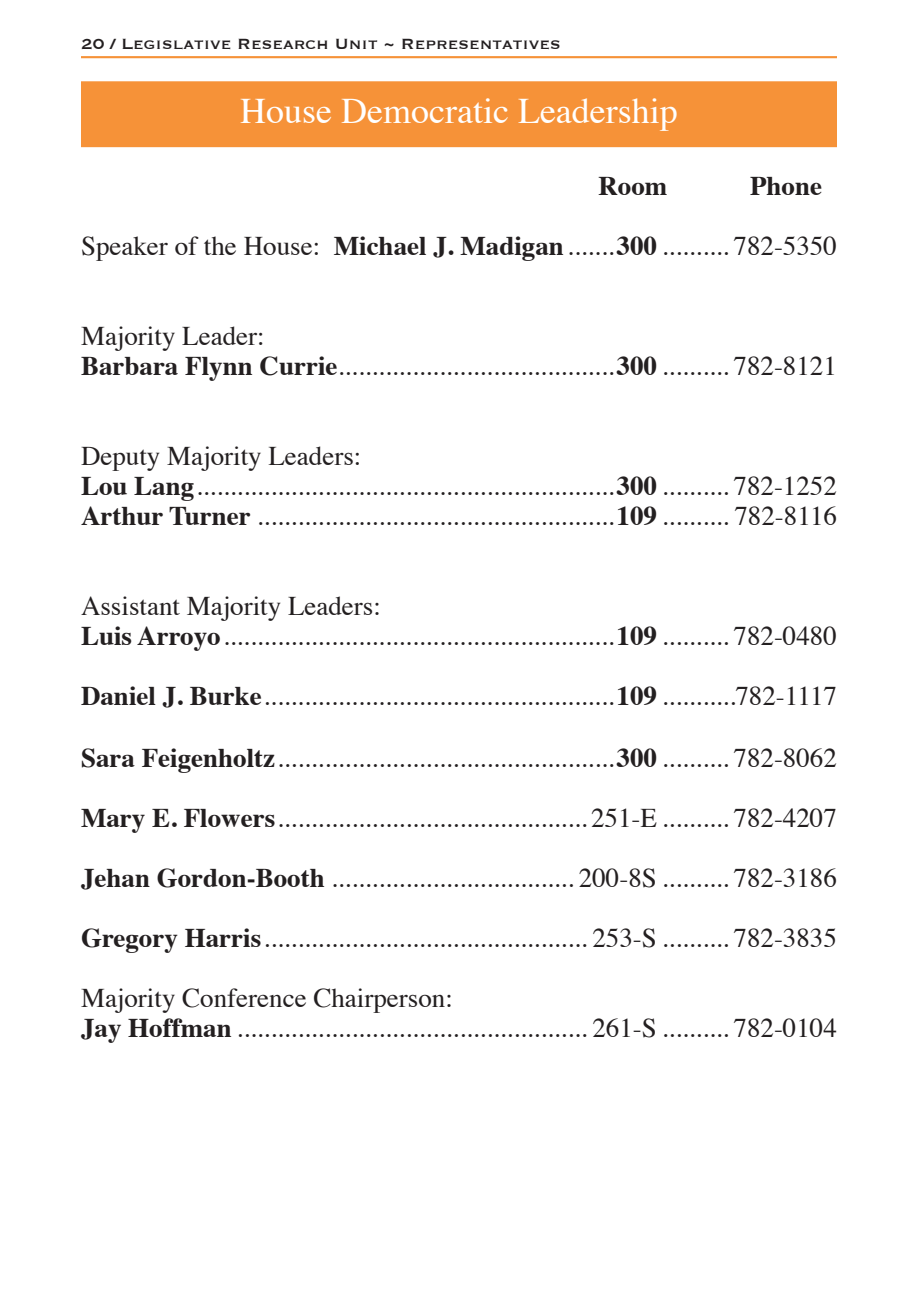
<style>
.page{position:relative;width:918px;height:1296px;background:#fff}
.page>*{position:absolute;margin:0;border:0;box-sizing:border-box;transform-origin:0 0}
.Headline{font:36px "Times";color:#fff}
.Body_text{font:27px "Times";color:#231f20}
.Body_text-2{font:700 27px "Times";color:#231f20}
.t1{font:19.2px "Copperplate";color:#231f20}
.s1{font-weight:700}
</style>
<div class="page">
<hr style="left:81px;top:56px;width:756px;height:2px;background:#f69238">
<div style="left:81px;top:81px;width:756px;height:66px;background:#f69238;border:2px solid #f69238"></div>
<p class="t1" style="left:81px;top:31px;width:481px">20 / Legislative Research Unit ~ Representatives</p>
<p class="Headline" style="left:240px;top:77px;width:439px">House Democratic Leadership</p>
<p class="Body_text-2" style="left:599px;top:160px;width:70px">Room</p>
<p class="Body_text-2" style="left:750px;top:160px;width:74px">Phone</p>
<p class="Body_text" style="left:81px;top:221px;width:757px">Speaker of the House: <span class="s1">Michael J. Madigan</span>.......<span class="s1">300</span> .......... 782-5350</p>
<p class="Body_text" style="left:81px;top:311px;width:185px">Majority Leader:</p>
<p class="Body_text" style="left:81px;top:341px;width:757px"><span class="s1">Barbara Flynn Currie</span>.........................................<span class="s1">300</span> .......... 782-8121</p>
<p class="Body_text" style="left:81px;top:431px;width:282px">Deputy Majority Leaders:</p>
<p class="Body_text" style="left:81px;top:461px;width:757px"><span class="s1">Lou Lang</span>..............................................................<span class="s1">300</span> .......... 782-1252</p>
<p class="Body_text" style="left:81px;top:491px;width:758px"><span class="s1">Arthur Turner</span> .....................................................<span class="s1">109</span> .......... 782-8116</p>
<p class="Body_text" style="left:81px;top:581px;width:301px">Assistant Majority Leaders:</p>
<p class="Body_text" style="left:81px;top:611px;width:757px"><span class="s1">Luis Arroyo</span>..........................................................<span class="s1">109</span> .......... 782-0480</p>
<p class="Body_text" style="left:81px;top:671px;width:758px"><span class="s1">Daniel J. Burke</span>....................................................<span class="s1">109</span> ...........782-1117</p>
<p class="Body_text" style="left:81px;top:733px;width:757px"><span class="s1">Sara Feigenholtz</span>..................................................<span class="s1">300</span> .......... 782-8062</p>
<p class="Body_text" style="left:81px;top:793px;width:757px"><span class="s1">Mary E. Flowers</span>.............................................. 251-E .......... 782-4207</p>
<p class="Body_text" style="left:81px;top:853px;width:757px"><span class="s1">Jehan Gordon-Booth</span> .................................... 200-8S .......... 782-3186</p>
<p class="Body_text" style="left:81px;top:913px;width:757px"><span class="s1">Gregory Harris</span>................................................ 253-S .......... 782-3835</p>
<p class="Body_text" style="left:81px;top:973px;width:373px">Majority Conference Chairperson:</p>
<p class="Body_text" style="left:81px;top:1003px;width:757px"><span class="s1">Jay Hoffman</span> .................................................... 261-S .......... 782-0104</p>
</div>
